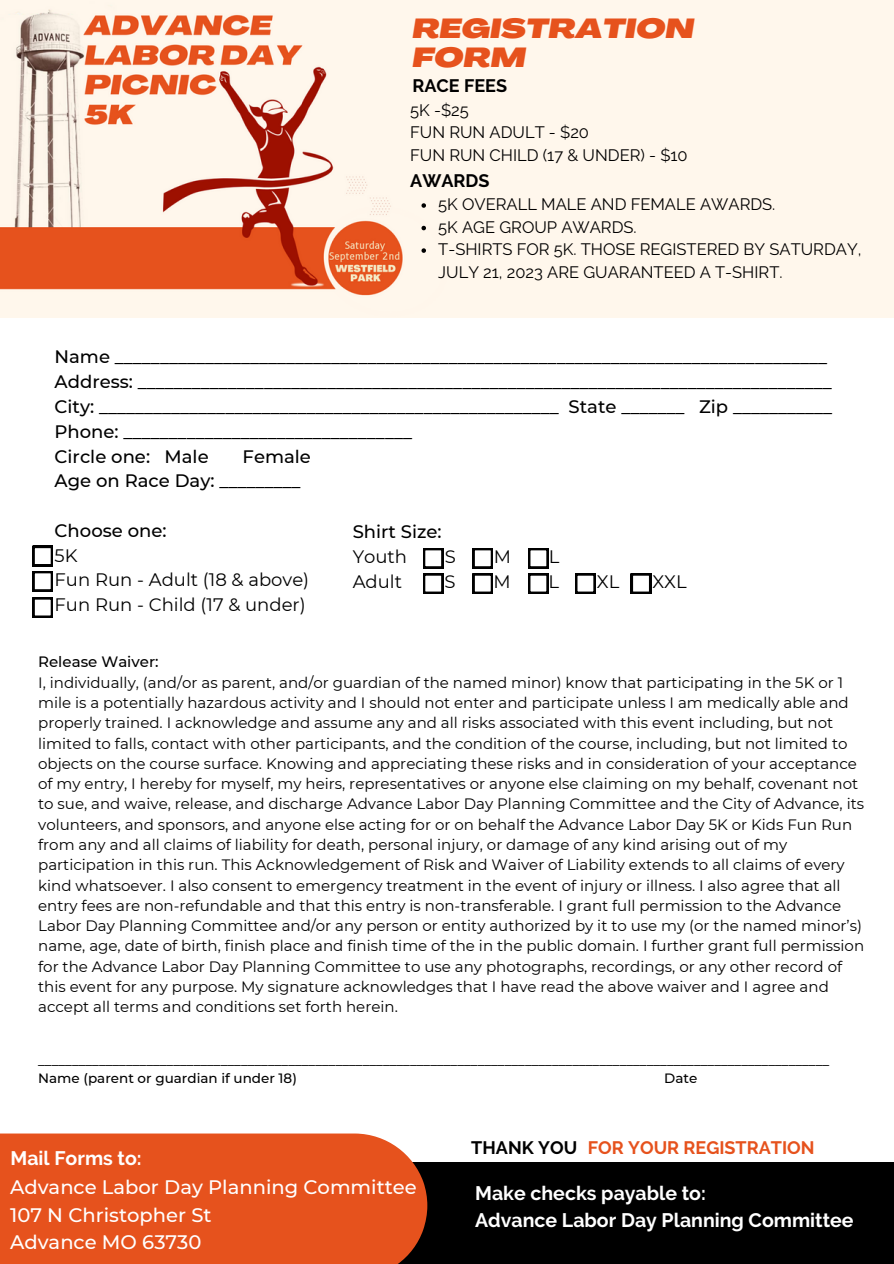
<style>
.page{position:relative;width:894px;height:1264px;background:#fff}
.page>*{position:absolute;margin:0;border:0;box-sizing:border-box;transform-origin:0 0}
.t1{font:italic 900 27px/29.2px "Agrandir Grand";color:#e6521d}
.t2{font:700 19.5px/27px "Raleway";color:#fff}
.t3{font:500 19.5px/27px "Montserrat";color:#fff}
.t4{font:500 18px/24.8px "Montserrat";color:#000}
.t5{font:18px/24.8px "Montserrat";color:#000}
.t6{font:700 18px "Raleway";color:#e6521d}
.t7{font:700 18px "Raleway";color:#000}
.t8{font:16.5px/22.5px "Raleway";color:#000}
.t9{font:15px/20.2px "Montserrat";color:#000}
.t10{font:500 15px "Montserrat";color:#000}
.t11{font:500 13.5px "Montserrat";color:#000}
.s1{color:#000}
</style>
<div class="page">
<div style="left:0;top:0;width:893px;height:318px;background:#fff7ec"></div>
<div style="left:0;top:1161px;width:893px;height:102px;background:#000"></div>
<div style="left:0;top:1133px;width:427px;height:130px;background:#e6521d"></div>
<img style="left:0;top:9px;width:425px;height:287px">
<svg style="left:421px;top:203px;width:5px;height:5px"></svg>
<svg style="left:421px;top:226px;width:5px;height:4px"></svg>
<svg style="left:421px;top:248px;width:5px;height:5px"></svg>
<svg style="left:33px;top:546px;width:20px;height:45px"></svg>
<svg style="left:33px;top:597px;width:20px;height:20px"></svg>
<svg style="left:423px;top:548px;width:20px;height:45px"></svg>
<svg style="left:472px;top:548px;width:21px;height:45px"></svg>
<svg style="left:528px;top:548px;width:20px;height:45px"></svg>
<svg style="left:575px;top:573px;width:20px;height:20px"></svg>
<svg style="left:630px;top:573px;width:21px;height:20px"></svg>
<h1 class="t1" style="left:412px;top:16px;width:283px">REGISTRATION<br>FORM</h1>
<p class="t7" style="left:412px;top:75px;width:96px">RACE FEES</p>
<p class="t8" style="left:410px;top:98px;width:279px">5K -$25<br>FUN RUN ADULT - $20<br>FUN RUN CHILD (17 &amp; UNDER) - $10</p>
<p class="t7" style="left:410px;top:170px;width:81px">AWARDS</p>
<p class="t8" style="left:438px;top:193px;width:424px">5K OVERALL MALE AND FEMALE AWARDS.<br>5K AGE GROUP AWARDS.<br>T-SHIRTS FOR 5K. THOSE REGISTERED BY SATURDAY, JULY 21, 2023 ARE GUARANTEED A T-SHIRT.</p>
<p class="t4" style="left:55px;top:344px;width:778px">Name _______________________________________________________________________________ Address: _____________________________________________________________________________ City: ___________________________________________________ State _______ Zip ___________ Phone: ________________________________<br>Circle one: Male</p>
<p class="t4" style="left:55px;top:443px;width:258px;text-indent:188px">Female<br>Age on Race Day: _________</p>
<p class="t4" style="left:55px;top:518px;width:113px">Choose one:</p>
<p class="t5" style="left:55px;top:543px;width:256px">5K<br>Fun Run - Adult (18 &amp; above)<br>Fun Run - Child (17 &amp; under)</p>
<p class="t4" style="left:352px;top:519px;width:90px">Shirt Size:</p>
<p class="t5" style="left:352px;top:544px;width:56px">Youth</p>
<p class="t5" style="left:444px;top:544px;width:13px">S</p>
<p class="t5" style="left:493px;top:544px;width:19px">M</p>
<p class="t5" style="left:548px;top:544px;width:12px">L</p>
<p class="t5" style="left:352px;top:569px;width:51px">Adult</p>
<p class="t5" style="left:444px;top:569px;width:13px">S</p>
<p class="t5" style="left:493px;top:569px;width:19px">M</p>
<p class="t5" style="left:548px;top:569px;width:12px">L</p>
<p class="t5" style="left:596px;top:569px;width:24px">XL</p>
<p class="t5" style="left:652px;top:569px;width:36px">XXL</p>
<p class="t10" style="left:38px;top:653px;width:122px">Release Waiver:</p>
<p class="t9" style="left:38px;top:672px;width:827px">I, individually, (and/or as parent, and/or guardian of the named minor) know that participating in the 5K or 1 mile is a potentially hazardous activity and I should not enter and participate unless I am medically able and properly trained. I acknowledge and assume any and all risks associated with this event including, but not limited to falls, contact with other participants, and the condition of the course, including, but not limited to objects on the course surface. Knowing and appreciating these risks and in consideration of your acceptance of my entry, I hereby for myself, my heirs, representatives or anyone else claiming on my behalf, covenant not to sue, and waive, release, and discharge Advance Labor Day Planning Committee and the City of Advance, its volunteers, and sponsors, and anyone else acting for or on behalf the Advance Labor Day 5K or Kids Fun Run from any and all claims of liability for death, personal injury, or damage of any kind arising out of my participation in this run. This Acknowledgement of Risk and Waiver of Liability extends to all claims of every kind whatsoever. I also consent to emergency treatment in the event of injury or illness. I also agree that all entry fees are non-refundable and that this entry is non-transferable. I grant full permission to the Advance Labor Day Planning Committee and/or any person or entity authorized by it to use my (or the named minor’s) name, age, date of birth, finish place and finish time of the in the public domain. I further grant full permission for the Advance Labor Day Planning Committee to use any photographs, recordings, or any other record of this event for any purpose. My signature acknowledges that I have read the above waiver and I agree and accept all terms and conditions set forth herein.</p>
<p class="t11" style="left:38px;top:1069px;width:260px">Name (parent or guardian if under 18)</p>
<p class="t11" style="left:664px;top:1069px;width:35px">Date</p>
<h2 class="t2" style="left:10px;top:1144px;width:133px">Mail Forms to:</h2>
<h2 class="t3" style="left:10px;top:1173px;width:408px">Advance Labor Day Planning Committee<br>107 N Christopher St<br>Advance MO 63730</h2>
<p class="t6" style="left:471px;top:1136px;width:345px"><span class="s1">THANK YOU</span> FOR YOUR REGISTRATION</p>
<h2 class="t2" style="left:475px;top:1179px;width:380px">Make checks payable to:<br>Advance Labor Day Planning Committee</h2>
</div>
